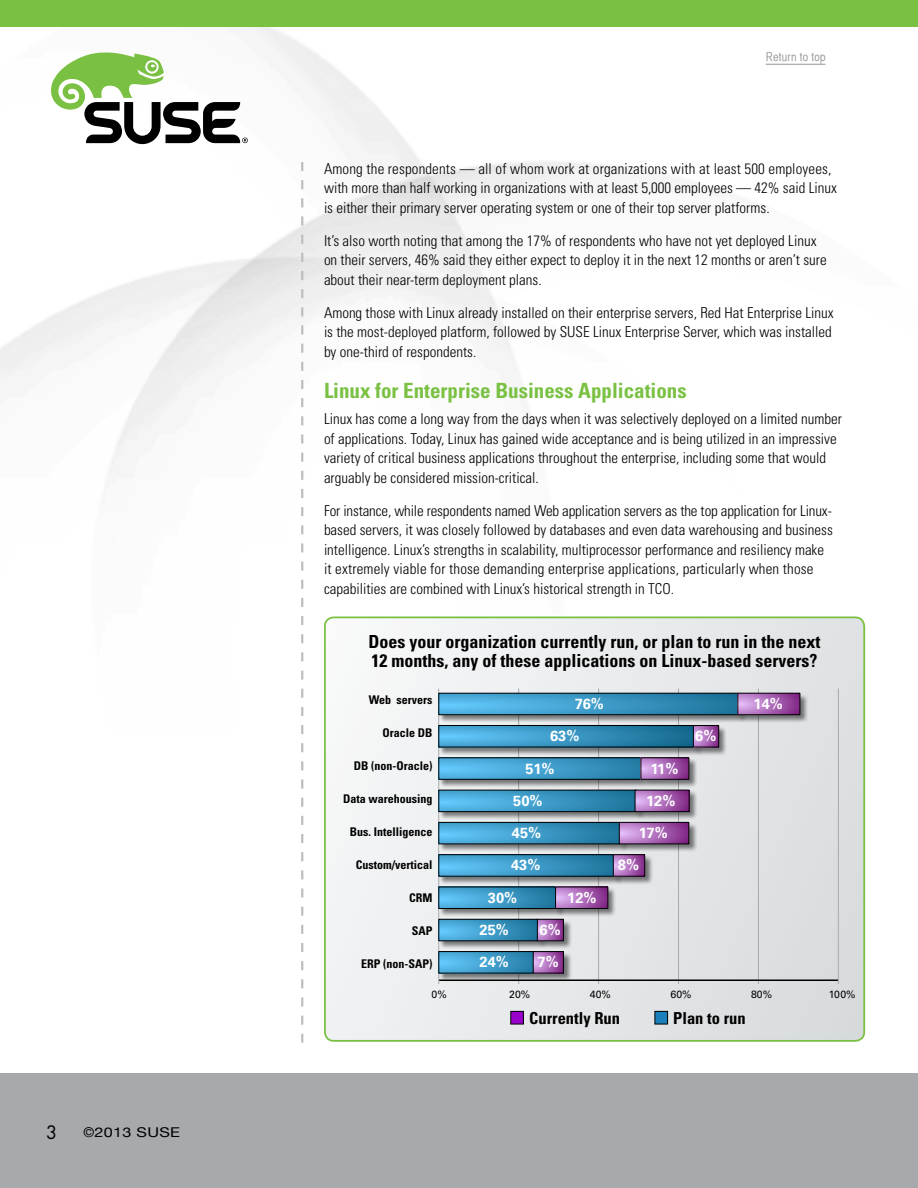
<style>
.page{position:relative;width:918px;height:1188px;background:#fff}
.page>*{position:absolute;margin:0;border:0;box-sizing:border-box;transform-origin:0 0}
.t1{font:700 condensed 21px "Univers";color:#7ac143}
.t2{font:700 condensed 18px/19.5px "Univers";color:#000}
.t3{font:18px "Futura";color:#000}
.t4{font:700 condensed 16.5px "Univers";color:#000}
.t5{font:300 condensed 15px/19.5px "Univers";color:#000}
.t6{font:700 14.7px "Univers";color:#fff}
.t7{font:13.5px "Helvetica Neue";letter-spacing:.02em;color:#000}
.t8{font:700 condensed 12px "Univers";color:#000}
.t9{font:12px "Helvetica CY Plain";letter-spacing:.02em;color:#939598}
.t10{font:10.5px "Univers";color:#000}
</style>
<div class="page">
<div style="left:0;top:1073px;width:918px;height:115px;background:#a7a9ac"></div>
<div style="left:0;top:0;width:918px;height:27px;background:#7ac143"></div>
<hr style="left:766px;top:64px;width:60px;height:1px;background:#939598">
<svg style="left:51px;top:52px;width:197px;height:92px"></svg>
<svg style="left:301px;top:162px;width:2px;height:881px"></svg>
<svg style="left:325px;top:617px;width:539px;height:423px"></svg>
<div style="left:324px;top:617px;width:541px;height:425px;border:2px solid #7ac143;border-radius:9px"></div>
<hr style="left:598px;top:689px;width:1px;height:295px;background:#a7a9ac">
<hr style="left:518px;top:689px;width:1px;height:295px;background:#a7a9ac">
<hr style="left:678px;top:689px;width:1px;height:295px;background:#a7a9ac">
<hr style="left:758px;top:689px;width:1px;height:295px;background:#a7a9ac">
<hr style="left:439px;top:979px;width:399px;height:2px;background:#000">
<hr style="left:438px;top:689px;width:1px;height:295px;background:#a7a9ac">
<hr style="left:838px;top:689px;width:1px;height:295px;background:#a7a9ac">
<div style="left:511px;top:1011px;width:12px;height:13px;background:#90c"></div>
<div style="left:510px;top:1011px;width:14px;height:13px;border:1px solid #000"></div>
<div style="left:655px;top:1011px;width:13px;height:13px;background:#1a80b9"></div>
<div style="left:655px;top:1011px;width:13px;height:13px;border:1px solid #000"></div>
<div style="left:440px;top:694px;width:307px;height:29px;background:#000;opacity:.5"></div>
<svg style="left:441px;top:695px;width:295px;height:18px;background:#3d9ac7"></svg>
<div style="left:439px;top:693px;width:299px;height:22px;border:1px solid #000"></div>
<div style="left:739px;top:694px;width:69px;height:29px;background:#000;opacity:.5"></div>
<svg style="left:740px;top:695px;width:58px;height:18px"></svg>
<div style="left:738px;top:693px;width:62px;height:22px;border:1px solid #000"></div>
<div style="left:440px;top:726px;width:263px;height:29px;background:#000;opacity:.5"></div>
<svg style="left:441px;top:727px;width:251px;height:18px;background:#3894c0"></svg>
<div style="left:439px;top:725px;width:255px;height:22px;border:1px solid #000"></div>
<div style="left:694px;top:726px;width:33px;height:29px;background:#000;opacity:.5"></div>
<svg style="left:695px;top:727px;width:22px;height:18px"></svg>
<div style="left:693px;top:725px;width:26px;height:22px;border:1px solid #000"></div>
<div style="left:440px;top:758px;width:209px;height:30px;background:#000;opacity:.5"></div>
<div style="left:439px;top:758px;width:202px;height:21px;background:linear-gradient(to right,#5ec2f4,#267ea7)"></div>
<div style="left:439px;top:758px;width:202px;height:22px;border:1px solid #000"></div>
<div style="left:642px;top:758px;width:55px;height:30px;background:#000;opacity:.5"></div>
<svg style="left:643px;top:760px;width:44px;height:18px"></svg>
<div style="left:641px;top:758px;width:48px;height:22px;border:1px solid #000"></div>
<div style="left:440px;top:791px;width:204px;height:29px;background:#000;opacity:.5"></div>
<svg style="left:441px;top:792px;width:193px;height:18px;background:#3d9ac7"></svg>
<div style="left:439px;top:790px;width:197px;height:22px;border:1px solid #000"></div>
<div style="left:636px;top:791px;width:62px;height:29px;background:#000;opacity:.5"></div>
<svg style="left:637px;top:792px;width:50px;height:18px"></svg>
<div style="left:635px;top:790px;width:54px;height:22px;border:1px solid #000"></div>
<div style="left:440px;top:823px;width:189px;height:29px;background:#000;opacity:.5"></div>
<svg style="left:441px;top:824px;width:177px;height:18px;background:#3d9ac7"></svg>
<div style="left:439px;top:822px;width:181px;height:22px;border:1px solid #000"></div>
<div style="left:620px;top:823px;width:78px;height:29px;background:#000;opacity:.5"></div>
<svg style="left:621px;top:824px;width:66px;height:18px"></svg>
<div style="left:619px;top:822px;width:70px;height:22px;border:1px solid #000"></div>
<div style="left:440px;top:855px;width:183px;height:29px;background:#000;opacity:.5"></div>
<svg style="left:441px;top:856px;width:172px;height:18px;background:#3d9ac6"></svg>
<div style="left:439px;top:854px;width:176px;height:22px;border:1px solid #000"></div>
<div style="left:614px;top:855px;width:40px;height:29px;background:#000;opacity:.5"></div>
<svg style="left:615px;top:856px;width:28px;height:18px"></svg>
<div style="left:613px;top:854px;width:32px;height:22px;border:1px solid #000"></div>
<div style="left:440px;top:887px;width:125px;height:30px;background:#000;opacity:.5"></div>
<svg style="left:441px;top:889px;width:114px;height:18px;background:#3d9ac7"></svg>
<div style="left:439px;top:887px;width:118px;height:22px;border:1px solid #000"></div>
<div style="left:556px;top:887px;width:60px;height:30px;background:#000;opacity:.5"></div>
<svg style="left:557px;top:889px;width:49px;height:18px"></svg>
<div style="left:555px;top:887px;width:53px;height:22px;border:1px solid #000"></div>
<div style="left:440px;top:920px;width:107px;height:29px;background:#000;opacity:.5"></div>
<svg style="left:441px;top:921px;width:95px;height:18px;background:#3e9ac7"></svg>
<div style="left:439px;top:919px;width:99px;height:22px;border:1px solid #000"></div>
<div style="left:538px;top:920px;width:34px;height:29px;background:#000;opacity:.5"></div>
<svg style="left:539px;top:921px;width:23px;height:18px"></svg>
<div style="left:537px;top:919px;width:27px;height:22px;border:1px solid #000"></div>
<div style="left:440px;top:952px;width:102px;height:29px;background:#000;opacity:.5"></div>
<div style="left:439px;top:952px;width:94px;height:21px;background:linear-gradient(to right,#5ec2f5,#277fa8)"></div>
<div style="left:439px;top:951px;width:95px;height:22px;border:1px solid #000"></div>
<div style="left:534px;top:952px;width:38px;height:29px;background:#000;opacity:.5"></div>
<svg style="left:535px;top:953px;width:27px;height:18px"></svg>
<div style="left:533px;top:951px;width:31px;height:22px;border:1px solid #000"></div>
<p class="t3" style="left:46px;top:1120px;width:13px">3</p>
<p class="t7" style="left:83px;top:1124px;width:98px">©2013 SUSE</p>
<p class="t9" style="left:766px;top:50px;width:61px">Return to top</p>
<p class="t5" style="left:324px;top:159px;width:515px">Among the respondents — all of whom work at organizations with at least 500 employees, with more than half working in organizations with at least 5,000 employees — 42% said Linux is either their primary server operating system or one of their top server platforms.</p>
<p class="t5" style="left:324px;top:231px;width:504px">It’s also worth noting that among the 17% of respondents who have not yet deployed Linux on their servers, 46% said they either expect to deploy it in the next 12 months or aren’t sure about their near-term deployment plans.</p>
<p class="t5" style="left:324px;top:303px;width:511px">Among those with Linux already installed on their enterprise servers, Red Hat Enterprise Linux is the most-deployed platform, followed by SUSE Linux Enterprise Server, which was installed by one-third of respondents.</p>
<h1 class="t1" style="left:324px;top:378px;width:364px">Linux for Enterprise Business Applications</h1>
<p class="t5" style="left:324px;top:409px;width:520px">Linux has come a long way from the days when it was selectively deployed on a limited number of applications. Today, Linux has gained wide acceptance and is being utilized in an impressive variety of critical business applications throughout the enterprise, including some that would arguably be considered mission-critical.</p>
<p class="t5" style="left:324px;top:501px;width:510px">For instance, while respondents named Web application servers as the top application for Linux&shy;based servers, it was closely followed by databases and even data warehousing and business intelligence. Linux’s strengths in scalability, multiprocessor performance and resiliency make it extremely viable for those demanding enterprise applications, particularly when those capabilities are combined with Linux’s historical strength in TCO.</p>
<p class="t2" style="left:369px;top:631px;width:453px">Does your organization currently run, or plan to run in the next<br>12 months, any of these applications on Linux-based servers?</p>
<p class="t8" style="left:369px;top:692px;width:65px">Web servers</p>
<p class="t8" style="left:383px;top:725px;width:51px">Oracle DB</p>
<p class="t8" style="left:354px;top:758px;width:80px">DB (non-Oracle)</p>
<p class="t8" style="left:343px;top:791px;width:91px">Data warehousing</p>
<p class="t8" style="left:350px;top:824px;width:84px">Bus. Intelligence</p>
<p class="t8" style="left:356px;top:857px;width:78px">Custom/vertical</p>
<p class="t8" style="left:409px;top:890px;width:25px">CRM</p>
<p class="t8" style="left:412px;top:923px;width:22px">SAP</p>
<p class="t8" style="left:361px;top:956px;width:73px">ERP (non-SAP)</p>
<p class="t6" style="left:575px;top:695px;width:31px">76%</p>
<p class="t6" style="left:754px;top:695px;width:31px">14%</p>
<p class="t6" style="left:550px;top:727px;width:31px">63%</p>
<p class="t6" style="left:695px;top:727px;width:23px">6%</p>
<p class="t6" style="left:525px;top:760px;width:31px">51%</p>
<p class="t6" style="left:651px;top:760px;width:29px">11%</p>
<p class="t6" style="left:513px;top:793px;width:31px">50%</p>
<p class="t6" style="left:646px;top:793px;width:31px">12%</p>
<p class="t6" style="left:512px;top:824px;width:31px">45%</p>
<p class="t6" style="left:639px;top:824px;width:30px">17%</p>
<p class="t6" style="left:511px;top:857px;width:31px">43%</p>
<p class="t6" style="left:618px;top:857px;width:23px">8%</p>
<p class="t6" style="left:488px;top:889px;width:31px">30%</p>
<p class="t6" style="left:567px;top:889px;width:31px">12%</p>
<p class="t6" style="left:480px;top:921px;width:31px">25%</p>
<p class="t6" style="left:540px;top:921px;width:23px">6%</p>
<p class="t6" style="left:480px;top:953px;width:31px">24%</p>
<p class="t6" style="left:538px;top:953px;width:23px">7%</p>
<p class="t10" style="left:432px;top:988px;width:17px">0%</p>
<p class="t10" style="left:509px;top:988px;width:23px">20%</p>
<p class="t10" style="left:590px;top:988px;width:23px">40%</p>
<p class="t10" style="left:671px;top:988px;width:23px">60%</p>
<p class="t10" style="left:751px;top:988px;width:23px">80%</p>
<p class="t10" style="left:829px;top:988px;width:28px">100%</p>
<p class="t4" style="left:529px;top:1008px;width:92px">Currently Run</p>
<p class="t4" style="left:673px;top:1008px;width:74px">Plan to run</p>
</div>
